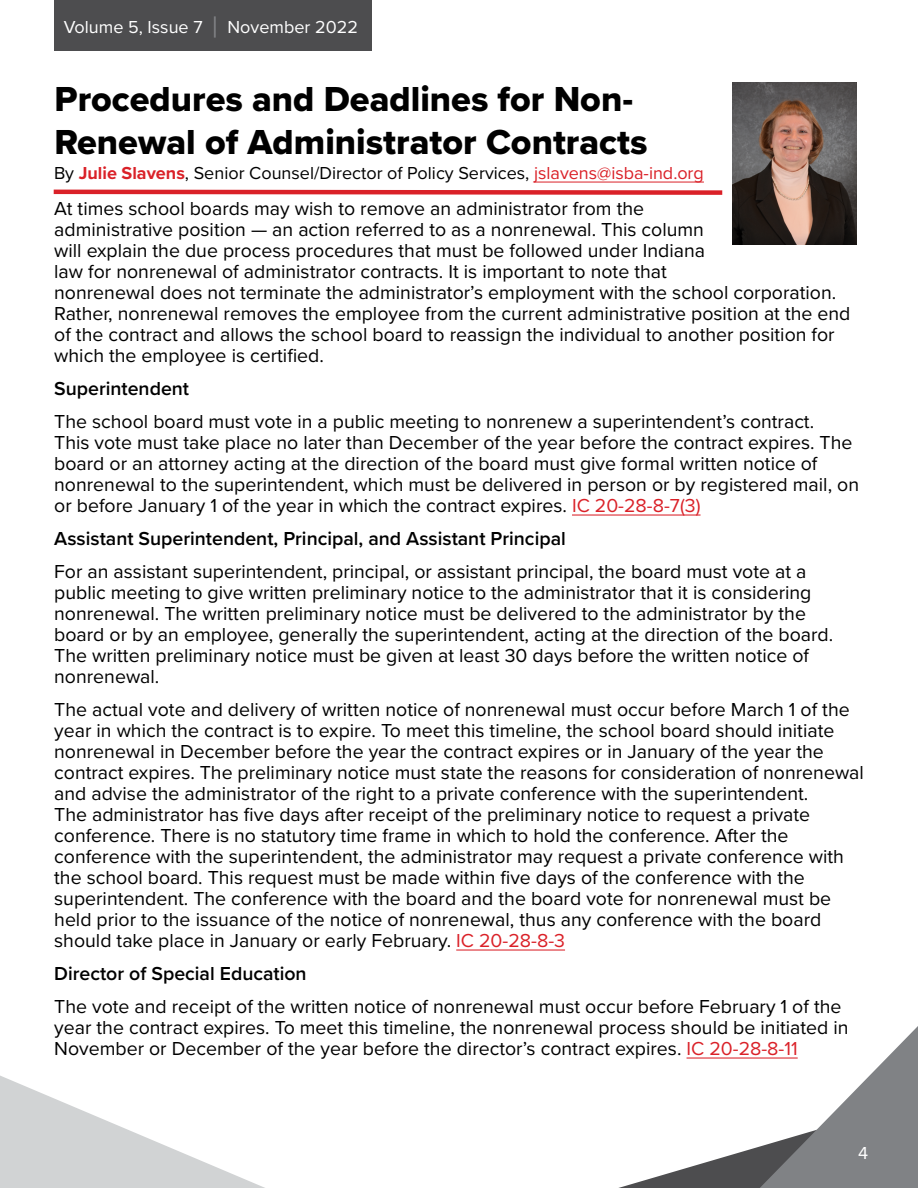
<style>
.page{position:relative;width:918px;height:1188px;background:#fff}
.page>*{position:absolute;margin:0;border:0;box-sizing:border-box;transform-origin:0 0}
.t1{font:36px/43.2px "Proxima Nova Extrabld";color:#000}
.t2{font:19.5px/21px "Proxima Nova";color:#000}
.t3{font:600 19.5px "Proxima Nova";color:#000}
.t4{font:18px "Proxima Nova";color:#000}
.t5{font:18px "Proxima Nova";color:#fff}
.s1{font-size:30px;color:#808285}
.s2{font-weight:700;color:#da2128}
.s3{color:#da2128}
</style>
<div class="page">
<svg style="left:0;top:1075px;width:265px;height:113px"></svg>
<svg style="left:618px;top:1026px;width:300px;height:162px"></svg>
<div style="left:54px;top:0;width:318px;height:51px;background:#4d4d4f"></div>
<hr style="left:572px;top:514px;width:129px;height:2px;background:#da2128">
<hr style="left:456px;top:949px;width:109px;height:2px;background:#da2128">
<hr style="left:687px;top:1057px;width:111px;height:2px;background:#da2128">
<hr style="left:534px;top:182px;width:170px;height:1px;background:#da2128">
<img style="left:732px;top:82px;width:124px;height:162px">
<svg style="left:53px;top:189px;width:670px;height:6px"></svg>
<p class="t5" style="left:64px;top:13px;width:296px">Volume 5, Issue 7 <span class="s1">|</span> November 2022</p>
<h1 class="t1" style="left:55px;top:77px;width:595px">Procedures and Deadlines for Non-<br>Renewal of Administrator Contracts</h1>
<p class="t4" style="left:54px;top:160px;width:651px">By <span class="s2">Julie Slavens</span>, Senior Counsel/Director of Policy Services, <span class="s3">jslavens@isba-ind.org</span></p>
<p class="t2" style="left:54px;top:197px;width:798px">At times school boards may wish to remove an administrator from the<br>administrative position — an action referred to as a nonrenewal. This column<br>will explain the due process procedures that must be followed under Indiana<br>law for nonrenewal of administrator contracts. It is important to note that<br>nonrenewal does not terminate the administrator’s employment with the school corporation.<br>Rather, nonrenewal removes the employee from the current administrative position at the end of the contract and allows the school board to reassign the individual to another position for which the employee is certified.</p>
<p class="t3" style="left:54px;top:374px;width:136px">Superintendent</p>
<p class="t2" style="left:54px;top:410px;width:806px">The school board must vote in a public meeting to nonrenew a superintendent’s contract.<br>This vote must take place no later than December of the year before the contract expires. The board or an attorney acting at the direction of the board must give formal written notice of nonrenewal to the superintendent, which must be delivered in person or by registered mail, on or before January 1 of the year in which the contract expires. <span class="s3">IC 20-28-8-7(3)</span></p>
<p class="t3" style="left:54px;top:524px;width:513px">Assistant Superintendent, Principal, and Assistant Principal</p>
<p class="t2" style="left:54px;top:560px;width:781px">For an assistant superintendent, principal, or assistant principal, the board must vote at a public meeting to give written preliminary notice to the administrator that it is considering nonrenewal. The written preliminary notice must be delivered to the administrator by the board or by an employee, generally the superintendent, acting at the direction of the board.<br>The written preliminary notice must be given at least 30 days before the written notice of nonrenewal.</p>
<p class="t2" style="left:54px;top:698px;width:811px">The actual vote and delivery of written notice of nonrenewal must occur before March 1 of the year in which the contract is to expire. To meet this timeline, the school board should initiate nonrenewal in December before the year the contract expires or in January of the year the contract expires. The preliminary notice must state the reasons for consideration of nonrenewal and advise the administrator of the right to a private conference with the superintendent.<br>The administrator has five days after receipt of the preliminary notice to request a private conference. There is no statutory time frame in which to hold the conference. After the conference with the superintendent, the administrator may request a private conference with the school board. This request must be made within five days of the conference with the superintendent. The conference with the board and the board vote for nonrenewal must be held prior to the issuance of the notice of nonrenewal, thus any conference with the board should take place in January or early February. <span class="s3">IC 20-28-8-3</span></p>
<p class="t3" style="left:54px;top:959px;width:254px">Director of Special Education</p>
<p class="t2" style="left:54px;top:995px;width:796px">The vote and receipt of the written notice of nonrenewal must occur before February 1 of the year the contract expires. To meet this timeline, the nonrenewal process should be initiated in<br>November or December of the year before the director’s contract expires. <span class="s3">IC 20-28-8-11</span></p>
<p class="t5" style="left:858px;top:1139px;width:12px">4</p>
</div>
